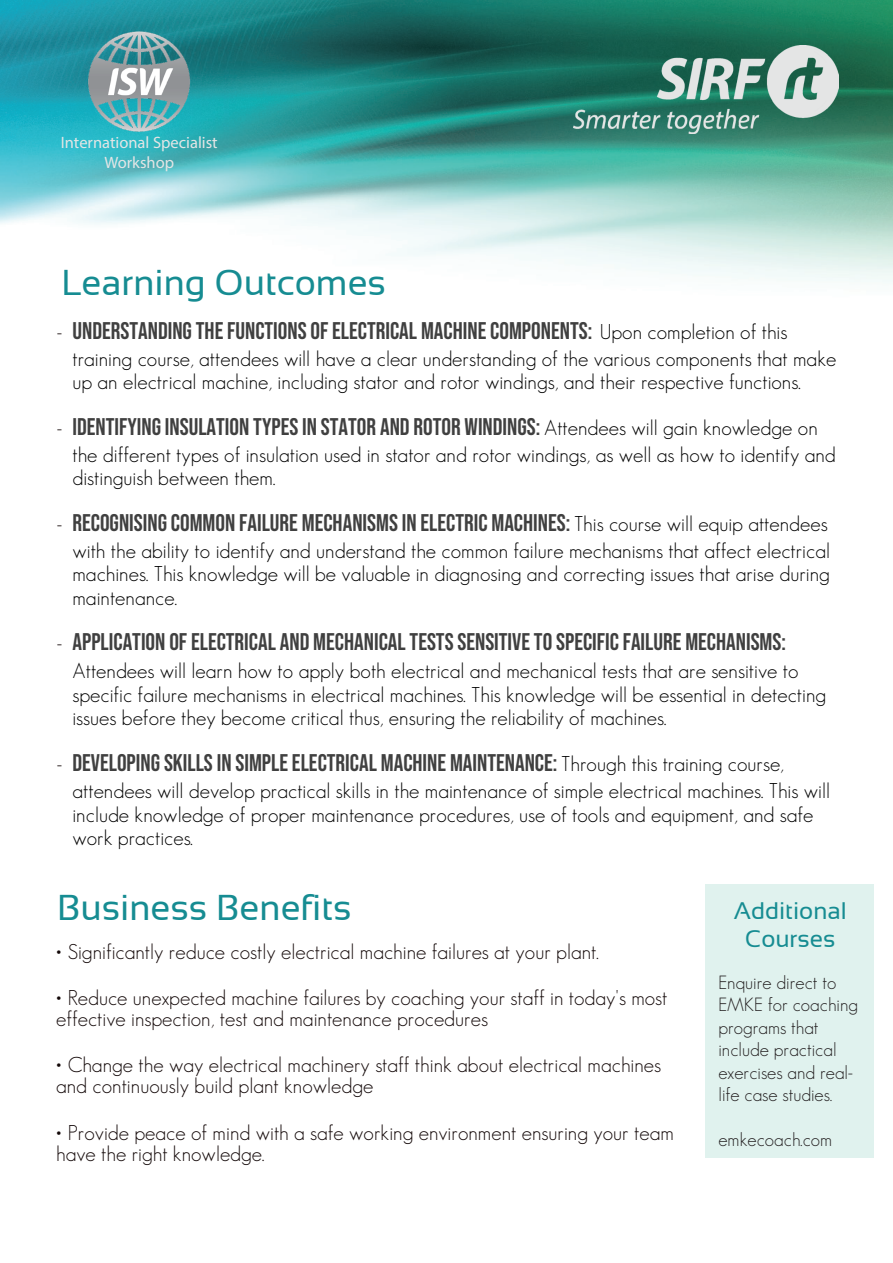
<style>
.page{position:relative;width:893px;height:1263px;background:#fff}
.page>*{position:absolute;margin:0;border:0;box-sizing:border-box;transform-origin:0 0}
.t1{font:36px "Sansation";color:#168c92}
.t2{font:24px "Bebas Neue";color:#404040}
.t3{font:24px/28.8px "Sansation";color:#168c92;text-align:center}
.t4{font:300 21px/23.4px "Geosans";color:#000}
.t5{font:300 21px/21px "Geosans";color:#130808}
.t6{font:300 18.75px/22.5px "Geosans";color:#231f20}
.t7{font:16.5px/19.8px "Myriad Pro";color:#e4e5e5;text-align:center}
.s1{font-family:"Geosans";font-weight:300;font-size:19.5px;color:#130808}
.s2{font-family:"Geosans";font-weight:300;font-size:21px;color:#000}
</style>
<div class="page">
<img style="left:1px;top:0;width:892px;height:283px">
<div style="left:706px;top:884px;width:168px;height:274px;background:#e0f2ee"></div>
<img style="left:88px;top:30px;width:102px;height:103px">
<img style="left:573px;top:45px;width:266px;height:88px">
<p class="t7" style="left:61px;top:132px;width:158px">International Specialist<br>Workshop</p>
<h1 class="t1" style="left:61px;top:263px;width:326px">Learning Outcomes</h1>
<p class="t2" style="left:57px;top:317px;width:732px"><span class="s1">-</span> UNDERSTANDING THE FUNCTIONS OF ELECTRICAL MACHINE COMPONENTS: <span class="s2">Upon completion of this</span></p>
<p class="t4" style="left:72px;top:347px;width:765px">training course, attendees will have a clear understanding of the various components that make up an electrical machine, including stator and rotor windings, and their respective functions.</p>
<p class="t2" style="left:57px;top:413px;width:762px"><span class="s1">-</span> IDENTIFYING INSULATION TYPES IN STATOR AND ROTOR WINDINGS: <span class="s2">Attendees will gain knowledge on</span></p>
<p class="t4" style="left:72px;top:443px;width:765px">the different types of insulation used in stator and rotor windings, as well as how to identify and distinguish between them.</p>
<p class="t2" style="left:57px;top:509px;width:772px"><span class="s1">-</span> RECOGNISING COMMON FAILURE MECHANISMS IN ELECTRIC MACHINES: <span class="s2">This course will equip attendees</span></p>
<p class="t4" style="left:72px;top:539px;width:759px;text-align:justify">with the ability to identify and understand the common failure mechanisms that affect electrical machines. This knowledge will be valuable in diagnosing and correcting issues that arise during maintenance.</p>
<p class="t2" style="left:57px;top:628px;width:730px"><span class="s1">-</span> APPLICATION OF ELECTRICAL AND MECHANICAL TESTS SENSITIVE TO SPECIFIC FAILURE MECHANISMS:</p>
<p class="t4" style="left:72px;top:659px;width:755px">Attendees will learn how to apply both electrical and mechanical tests that are sensitive to specific failure mechanisms in electrical machines. This knowledge will be essential in detecting issues before they become critical thus, ensuring the reliability of machines.</p>
<p class="t2" style="left:57px;top:749px;width:728px"><span class="s1">-</span> DEVELOPING SKILLS IN SIMPLE ELECTRICAL MACHINE MAINTENANCE: <span class="s2">Through this training course,</span></p>
<p class="t4" style="left:72px;top:779px;width:759px">attendees will develop practical skills in the maintenance of simple electrical machines. This will include knowledge of proper maintenance procedures, use of tools and equipment, and safe work practices.</p>
<h1 class="t1" style="left:57px;top:888px;width:296px">Business Benefits</h1>
<p class="t5" style="left:56px;top:941px;width:544px">• Significantly reduce costly electrical machine failures at your plant.</p>
<p class="t5" style="left:56px;top:987px;width:613px">• Reduce unexpected machine failures by coaching your staff in today's most effective inspection, test and maintenance procedures</p>
<p class="t5" style="left:56px;top:1054px;width:607px">• Change the way electrical machinery staff think about electrical machines and continuously build plant knowledge</p>
<p class="t5" style="left:56px;top:1122px;width:619px">• Provide peace of mind with a safe working environment ensuring your team have the right knowledge.</p>
<p class="t3" style="left:734px;top:896px;width:114px">Additional<br>Courses</p>
<p class="t6" style="left:718px;top:971px;width:141px">Enquire direct to<br>EMKE for coaching programs that include practical exercises and real&shy;life case studies.</p>
<p class="t6" style="left:718px;top:1128px;width:115px">emkecoach.com</p>
</div>
